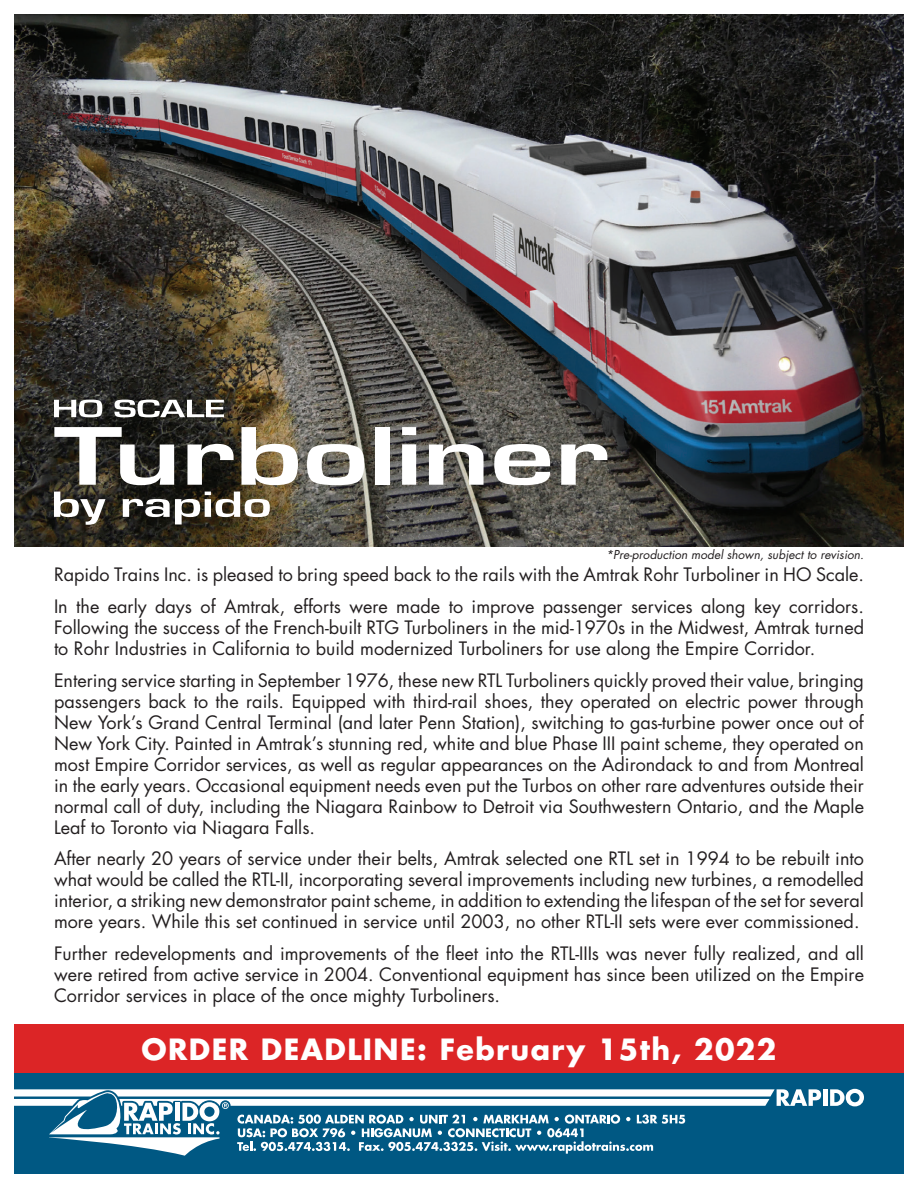
<style>
.page{position:relative;width:918px;height:1188px;background:#fff}
.page>*{position:absolute;margin:0;border:0;box-sizing:border-box;transform-origin:0 0}
.t1{font:700 28.5px "Futura Std";letter-spacing:.05em;color:#fff}
.t2{font:18px/21px "Futura Std";color:#231f20;text-align:justify}
.copy_3{font:italic 12px "Futura Std";color:#231f20}
</style>
<div class="page">
<div style="left:0;top:1024px;width:918px;height:50px;background:#dc2526"></div>
<img style="left:14px;top:14px;width:890px;height:533px">
<div style="left:0;top:1074px;width:918px;height:114px;background:#005883"></div>
<hr style="left:823px;top:1089px;width:4px;height:17px;background:#fff">
<svg style="left:830px;top:1089px;width:34px;height:17px"></svg>
<svg style="left:14px;top:1089px;width:807px;height:67px"></svg>
<svg style="left:54px;top:427px;width:120px;height:58px"></svg>
<svg style="left:187px;top:444px;width:47px;height:41px"></svg>
<svg style="left:241px;top:427px;width:57px;height:58px"></svg>
<svg style="left:307px;top:444px;width:57px;height:41px"></svg>
<div style="left:375px;top:427px;width:14px;height:58px;background:#fff"></div>
<svg style="left:402px;top:427px;width:14px;height:58px"></svg>
<svg style="left:429px;top:444px;width:55px;height:41px"></svg>
<svg style="left:494px;top:444px;width:56px;height:41px"></svg>
<svg style="left:561px;top:444px;width:46px;height:41px"></svg>
<svg style="left:54px;top:492px;width:52px;height:33px"></svg>
<svg style="left:123px;top:492px;width:147px;height:32px"></svg>
<svg style="left:54px;top:400px;width:48px;height:17px"></svg>
<svg style="left:114px;top:400px;width:110px;height:17px"></svg>
<div style="left:0;top:0;width:14px;height:1188px;background:#fff"></div>
<div style="left:904px;top:0;width:14px;height:1188px;background:#fff"></div>
<div style="left:0;top:1174px;width:918px;height:14px;background:#fff"></div>
<p class="copy_3" style="left:606px;top:547px;width:259px">*Pre-production model shown, subject to revision.</p>
<p class="t2" style="left:54px;top:564px;width:812px">Rapido Trains Inc. is pleased to bring speed back to the rails with the Amtrak Rohr Turboliner in HO Scale.</p>
<p class="t2" style="left:54px;top:596px;width:812px">In the early days of Amtrak, efforts were made to improve passenger services along key corridors.<br>Following the success of the French-built RTG Turboliners in the mid-1970s in the Midwest, Amtrak turned to Rohr Industries in California to build modernized Turboliners for use along the Empire Corridor.</p>
<p class="t2" style="left:54px;top:670px;width:812px">Entering service starting in September 1976, these new RTL Turboliners quickly proved their value, bringing passengers back to the rails. Equipped with third-rail shoes, they operated on electric power through New York’s Grand Central Terminal (and later Penn Station), switching to gas-turbine power once out of New York City. Painted in Amtrak’s stunning red, white and blue Phase III paint scheme, they operated on most Empire Corridor services, as well as regular appearances on the Adirondack to and from Montreal in the early years. Occasional equipment needs even put the Turbos on other rare adventures outside their normal call of duty, including the Niagara Rainbow to Detroit via Southwestern Ontario, and the Maple Leaf to Toronto via Niagara Falls.</p>
<p class="t2" style="left:54px;top:849px;width:812px">After nearly 20 years of service under their belts, Amtrak selected one RTL set in 1994 to be rebuilt into what would be called the RTL-II, incorporating several improvements including new turbines, a remodelled interior, a striking new demonstrator paint scheme, in addition to extending the lifespan of the set for several more years. While this set continued in service until 2003, no other RTL-II sets were ever commissioned.</p>
<p class="t2" style="left:54px;top:943px;width:812px">Further redevelopments and improvements of the fleet into the RTL-IIIs was never fully realized, and all were retired from active service in 2004. Conventional equipment has since been utilized on the Empire Corridor services in place of the once mighty Turboliners.</p>
<p class="t1" style="left:141px;top:1031px;width:637px">ORDER DEADLINE: February 15th, 2022</p>
</div>
